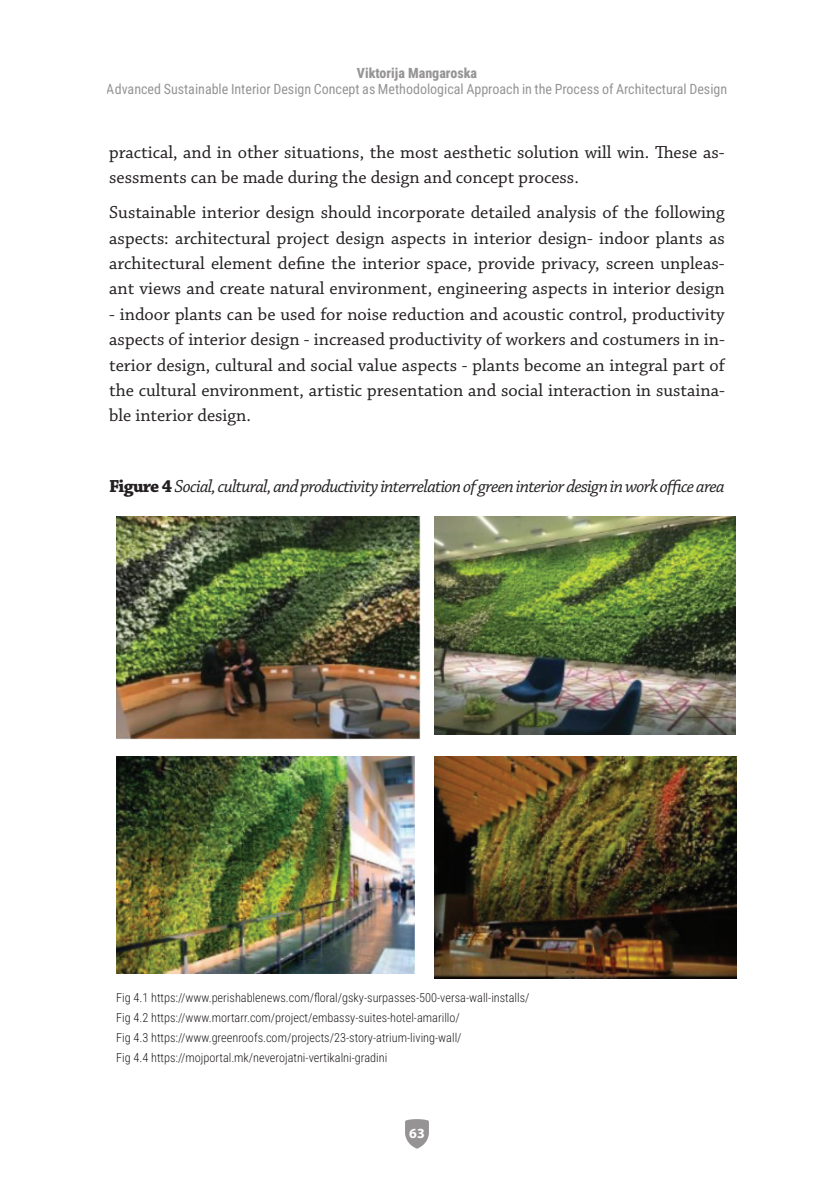
<style>
.page{position:relative;width:834px;height:1181px;background:#fff}
.page>*{position:absolute;margin:0;border:0;box-sizing:border-box;transform-origin:0 0}
.t1{font:18.38px/25.4px "Chaparral Pro";color:#231f20;text-align:justify}
.t2{font:italic 18.38px "Chaparral Pro";letter-spacing:-.04em;color:#231f20}
.t3{font:14px "Roboto Condensed";color:#231f20}
.t4{font:800 14px "Roboto Condensed";color:#231f20}
.t5{font:700 14px "Myriad Pro";color:#fff}
.t6{font:300 12.25px/20.1px "Roboto Condensed";color:#231f20}
.s1{font-weight:700;font-style:normal}
</style>
<div class="page">
<svg style="left:405px;top:1119px;width:24px;height:29px"></svg>
<img style="left:116px;top:516px;width:305px;height:223px">
<img style="left:434px;top:516px;width:301px;height:218px">
<img style="left:116px;top:756px;width:299px;height:217px">
<img style="left:434px;top:756px;width:302px;height:222px">
<p class="t4" style="left:357px;top:63px;width:122px">Viktorija Mangaroska</p>
<p class="t3" style="left:107px;top:80px;width:622px">Advanced Sustainable Interior Design Concept as Methodological Approach in the Process of Architectural Design</p>
<p class="t1" style="left:109px;top:140px;width:617px">practical, and in other situations, the most aesthetic solution will win. These as&shy;sessments can be made during the design and concept process.</p>
<p class="t1" style="left:109px;top:200px;width:617px">Sustainable interior design should incorporate detailed analysis of the following aspects: architectural project design aspects in interior design- indoor plants as architectural element define the interior space, provide privacy, screen unpleas&shy;ant views and create natural environment, engineering aspects in interior design</p>
<p class="t1" style="left:109px;top:302px;width:617px">- indoor plants can be used for noise reduction and acoustic control, productivity aspects of interior design - increased productivity of workers and costumers in in&shy;terior design, cultural and social value aspects - plants become an integral part of the cultural environment, artistic presentation and social interaction in sustaina&shy;ble interior design.</p>
<p class="t2" style="left:109px;top:476px;width:617px"><span class="s1">Figure 4</span> Social, cultural, and productivity interrelation of green interior design in work office area</p>
<p class="t6" style="left:116px;top:987px;width:415px">Fig 4.1 https://www.perishablenews.com/floral/gsky-surpasses-500-versa-wall-installs/ Fig 4.2 https://www.mortarr.com/project/embassy-suites-hotel-amarillo/<br>Fig 4.3 https://www.greenroofs.com/projects/23-story-atrium-living-wall/<br>Fig 4.4 https://mojportal.mk/neverojatni-vertikalni-gradini</p>
<p class="t5" style="left:409px;top:1124px;width:17px">63</p>
</div>
